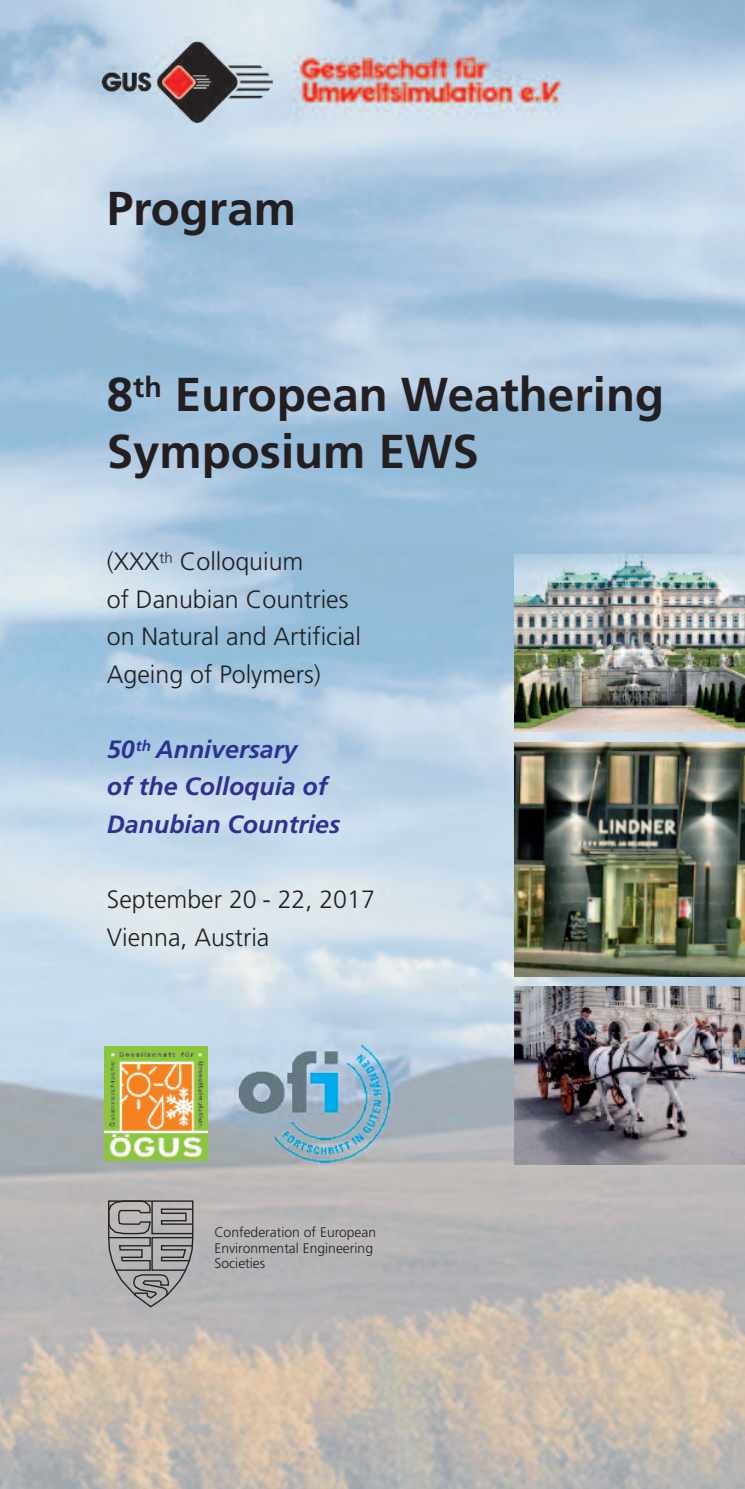
<style>
.page{position:relative;width:745px;height:1489px;background:#fff}
.page>*{position:absolute;margin:0;border:0;box-sizing:border-box;transform-origin:0 0}
.t1{font:700 47.5px/57px "Frutiger";color:#231f20}
.t2{font:300 25px/37.5px "Frutiger";color:#231f20}
.t3{font:italic 700 25px/37.5px "Frutiger";color:#2e3092}
.t4{font:300 14px/15.5px "Frutiger";color:#231f20}
</style>
<div class="page">
<img style="left:0;top:0;width:744px;height:1488px">
<img style="left:293px;top:37px;width:273px;height:91px">
<img style="left:98px;top:37px;width:186px;height:91px">
<img style="left:514px;top:554px;width:230px;height:177px">
<img style="left:514px;top:986px;width:230px;height:178px">
<img style="left:514px;top:742px;width:230px;height:234px">
<svg style="left:107px;top:1199px;width:87px;height:109px;background:#9c9a9b"></svg>
<img style="left:105px;top:1046px;width:103px;height:114px">
<img style="left:234px;top:1037px;width:159px;height:131px">
<h1 class="t1" style="left:107px;top:184px;width:191px">Program</h1>
<h1 class="t1" style="left:107px;top:369px;width:558px">8<sup>th</sup> European Weathering<br>Symposium EWS</h1>
<p class="t2" style="left:107px;top:545px;width:255px">(XXX<sup>th</sup> Colloquium<br>of Danubian Countries on Natural and Artificial<br>Ageing of Polymers)</p>
<p class="t3" style="left:107px;top:732px;width:234px">50<sup>th</sup> Anniversary<br>of the Colloquia of<br>Danubian Countries</p>
<p class="t2" style="left:107px;top:882px;width:269px">September 20 - 22, 2017<br>Vienna, Austria</p>
<p class="t4" style="left:214px;top:1225px;width:163px">Confederation of European<br>Environmental Engineering<br>Societies</p>
</div>
